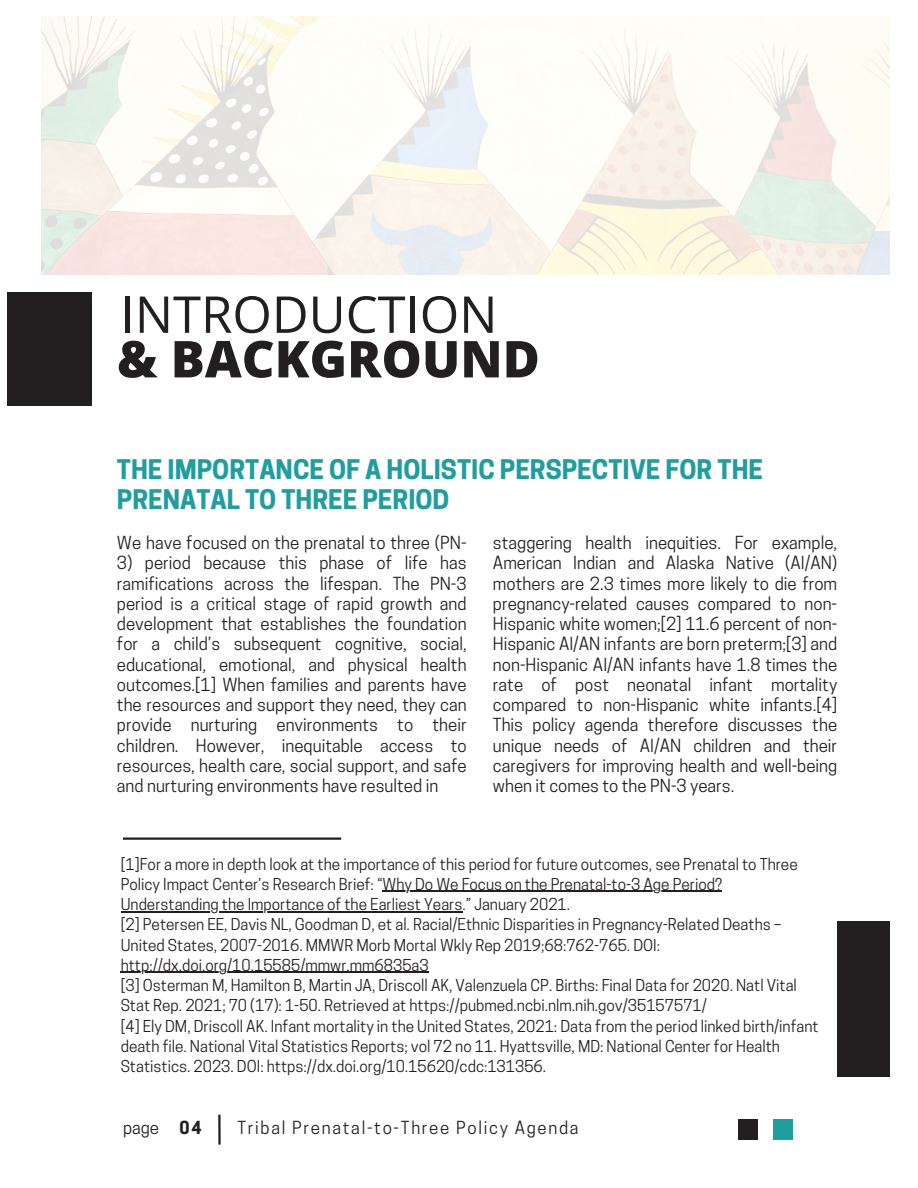
<style>
.page{position:relative;width:918px;height:1188px;background:#fff}
.page>*{position:absolute;margin:0;border:0;box-sizing:border-box;transform-origin:0 0}
.t1{font:50.85px "Open Sans";color:#231f20}
.t2{font:800 50.85px "Open Sans";color:#231f20}
.t3{font:700 25.35px/29.7px "Cooper Hewitt";color:#1f9ea0}
.t4{font:16.95px/20.2px "Cooper Hewitt";color:#231f20;text-align:justify}
.t5{font:16.95px "Cooper Hewitt";letter-spacing:.1em;color:#231f20}
.t6{font:700 16.95px "Cooper Hewitt";color:#231f20}
.t7{font:15.45px/20.2px "Cooper Hewitt";color:#231f20}
</style>
<div class="page">
<hr style="left:218px;top:1115px;width:3px;height:30px;background:#231f20">
<div style="left:738px;top:1120px;width:20px;height:20px;background:#231f20"></div>
<div style="left:773px;top:1120px;width:20px;height:20px;background:#1f9ea0"></div>
<div style="left:7px;top:293px;width:85px;height:113px;background:#231f20"></div>
<div style="left:837px;top:922px;width:52px;height:155px;background:#231f20"></div>
<img style="left:41px;top:16px;width:849px;height:258px">
<hr style="left:383px;top:891px;width:339px;height:1px;background:#231f20">
<hr style="left:121px;top:911px;width:341px;height:1px;background:#231f20">
<hr style="left:121px;top:972px;width:308px;height:1px;background:#231f20">
<hr style="left:123px;top:838px;width:218px;height:2px;background:#231f20">
<p class="t1" style="left:121px;top:279px;width:378px">INTRODUCTION</p>
<h2 class="t2" style="left:117px;top:323px;width:424px">&amp; BACKGROUND</h2>
<p class="t3" style="left:117px;top:458px;width:648px">THE IMPORTANCE OF A HOLISTIC PERSPECTIVE FOR THE<br>PRENATAL TO THREE PERIOD</p>
<p class="t4" style="left:117px;top:535px;width:351px">We have focused on the prenatal to three (PN-</p>
<p class="t4" style="left:117px;top:555px;width:351px">3) period because this phase of life has ramifications across the lifespan. The PN-3 period is a critical stage of rapid growth and development that establishes the foundation for a child’s subsequent cognitive, social, educational, emotional, and physical health outcomes.[1] When families and parents have the resources and support they need, they can provide nurturing environments to their children. However, inequitable access to resources, health care, social support, and safe and nurturing environments have resulted in</p>
<p class="t4" style="left:493px;top:535px;width:346px">staggering health inequities. For example, American Indian and Alaska Native (AI/AN) mothers are 2.3 times more likely to die from pregnancy-related causes compared to non-Hispanic white women;[2] 11.6 percent of non-Hispanic AI/AN infants are born preterm;[3] and non-Hispanic AI/AN infants have 1.8 times the rate of post neonatal infant mortality compared to non-Hispanic white infants.[4] This policy agenda therefore discusses the unique needs of AI/AN children and their caregivers for improving health and well-being when it comes to the PN-3 years.</p>
<p class="t7" style="left:121px;top:856px;width:679px">[1]For a more in depth look at the importance of this period for future outcomes, see Prenatal to Three<br>Policy Impact Center’s Research Brief: “Why Do We Focus on the Prenatal-to-3 Age Period?</p>
<p class="t7" style="left:121px;top:896px;width:663px">Understanding the Importance of the Earliest Years.” January 2021.<br>[2] Petersen EE, Davis NL, Goodman D, et al. Racial/Ethnic Disparities in Pregnancy-Related Deaths –<br>United States, 2007-2016. MMWR Morb Mortal Wkly Rep 2019;68:762-765. DOI:</p>
<p class="t7" style="left:121px;top:957px;width:678px">http://dx.doi.org/10.15585/mmwr.mm6835a3<br>[3] Osterman M, Hamilton B, Martin JA, Driscoll AK, Valenzuela CP. Births: Final Data for 2020. Natl Vital<br>Stat Rep. 2021; 70 (17): 1-50. Retrieved at https://pubmed.ncbi.nlm.nih.gov/35157571/</p>
<p class="t7" style="left:121px;top:1018px;width:700px">[4] Ely DM, Driscoll AK. Infant mortality in the United States, 2021: Data from the period linked birth/infant death file. National Vital Statistics Reports; vol 72 no 11. Hyattsville, MD: National Center for Health<br>Statistics. 2023. DOI: https://dx.doi.org/10.15620/cdc:131356.</p>
<h1 class="t4" style="left:123px;top:1120px;width:38px">page</h1>
<p class="t6" style="left:180px;top:1121px;width:24px">04</p>
<p class="t5" style="left:238px;top:1121px;width:343px">Tribal Prenatal-to-Three Policy Agenda</p>
</div>
